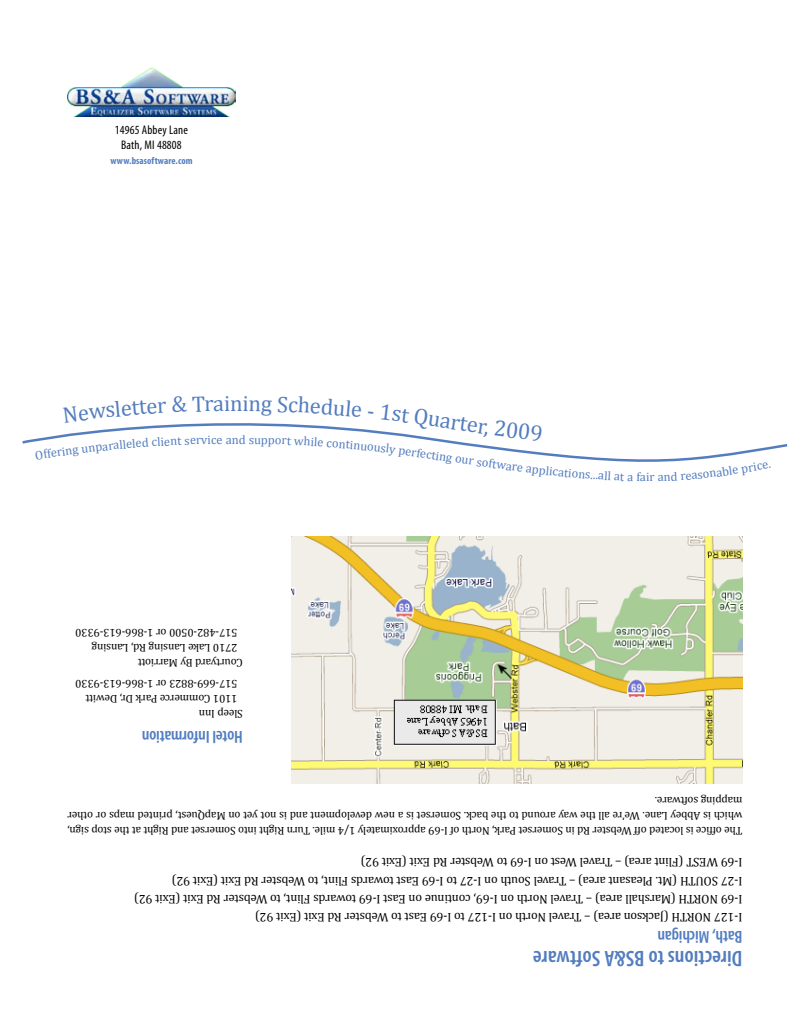
<style>
.page{position:relative;width:810px;height:1035px;background:#fff}
.page>*{position:absolute;margin:0;border:0;box-sizing:border-box;transform-origin:0 0}
.t1{font:600 condensed 22.5px "Myriad Pro";color:#537dbf}
.t2{font:22.5px "Cambria";color:#537dbf}
.t3{font:600 condensed 17.5px "Myriad Pro";letter-spacing:-.01em;color:#537dbf}
.t4{font:12.5px/18.1px "Cambria";letter-spacing:-.01em;color:#000}
.t5{font:12.5px "Cambria";color:#537dbf}
.t6{font:condensed 12.5px/15px "Myriad Pro";letter-spacing:.01em;color:#000;text-align:center}
.t7{font:11.25px/15px "Cambria";letter-spacing:-.01em;color:#000}
.t8{font:700 condensed 10px "Myriad Pro";letter-spacing:.01em;color:#537dbf}
</style>
<div class="page">
<img style="left:68px;top:68px;width:167px;height:49px">
<img style="left:292px;top:536px;width:450px;height:248px">
<svg style="left:22px;top:423px;width:766px;height:39px"></svg>
<svg style="left:35px;top:444px;width:79px;height:16px"></svg>
<svg style="left:136px;top:438px;width:21px;height:10px"></svg>
<svg style="left:185px;top:438px;width:16px;height:7px"></svg>
<svg style="left:249px;top:438px;width:18px;height:9px"></svg>
<svg style="left:294px;top:437px;width:38px;height:10px"></svg>
<svg style="left:360px;top:444px;width:36px;height:12px"></svg>
<svg style="left:381px;top:423px;width:59px;height:7px"></svg>
<svg style="left:507px;top:423px;width:35px;height:18px"></svg>
<p class="t6" style="left:115px;top:122px;width:74px">14965 Abbey Lane<br>Bath, MI 48808</p>
<p class="t8" style="left:110px;top:155px;width:84px">www.bsasoftware.com</p>
<h1 class="t2" style="left:224px;top:390px;width:20px">in</h1>
<p class="t5" style="left:113px;top:438px;width:24px;rotate:-5deg">allel</p>
<p class="t5" style="left:157px;top:434px;width:26px;rotate:-3deg">lient</p>
<p class="t5" style="left:201px;top:432px;width:23px;rotate:-1deg">vice</p>
<p class="t5" style="left:226px;top:432px;width:22px">and</p>
<p class="t5" style="left:268px;top:432px;width:24px;rotate:2deg">port</p>
<p class="t5" style="left:333px;top:436px;width:30px;rotate:5deg">ontin</p>
<h1 class="t2" style="left:442px;top:407px;width:68px;rotate:8deg">arter, 2</h1>
<p class="t5" style="left:400px;top:443px;width:24px;rotate:8deg">perf</p>
<p class="t5" style="left:421px;top:446px;width:34px;rotate:9deg">ecting</p>
<p class="t5" style="left:456px;top:451px;width:53px;rotate:8deg">our softw</p>
<p class="t5" style="left:507px;top:458px;width:42px;rotate:7deg">are app</p>
<p class="t5" style="left:547px;top:463px;width:24px;rotate:6deg">licat</p>
<p class="t5" style="left:569px;top:465px;width:24px;rotate:5deg">ions</p>
<p class="t5" style="left:591px;top:467px;width:15px;rotate:4deg">...a</p>
<p class="t5" style="left:640px;top:470px;width:11px">ai</p>
<p class="t7" style="left:238px;top:671px;width:164px;text-indent:-5px;rotate:-180deg">Courtyard By Marriott<br>2710 Lake Lansing Rd, Lansing<br>517-482-0500 or 1-866-613-9330</p>
<p class="t7" style="left:238px;top:721px;width:164px;text-indent:-5px;rotate:-180deg">Sleep Inn<br>1101 Commerce Park Dr, Dewitt<br>517-669-8823 or 1-866-613-9330</p>
<h2 class="t3" style="left:243px;top:747px;width:102px;rotate:-180deg">Hotel Information</h2>
<p class="t5" style="left:728px;top:463px;width:30px;rotate:-9deg">le pri</p>
<p class="t7" style="left:742px;top:838px;width:677px;text-align:justify;rotate:-180deg">The office is located off Webster Rd in Somerset Park, North of I-69 approximately 1/4 mile. Turn Right into Somerset and Right at the stop sign, which is Abbey Lane. We’re all the way around to the back. Somerset is a new development and is not yet on MapQuest, printed maps or other mapping software.</p>
<p class="t4" style="left:742px;top:926px;width:610px;rotate:-180deg">I-127 NORTH (Jackson area) – Travel North on I-127 to I-69 East to Webster Rd Exit (Exit 92)<br>I-69 NORTH (Marshall area) – Travel North on I-69, continue on East I-69 towards Flint, to Webster Rd Exit (Exit 92)<br>I-27 SOUTH (Mt. Pleasant area) – Travel South on I-27 to I-69 East towards Flint, to Webster Rd Exit (Exit 92)<br>I-69 WEST (Flint area) – Travel West on I-69 to Webster Rd Exit (Exit 92)</p>
<h2 class="t3" style="left:742px;top:948px;width:86px;rotate:-180deg">Bath, Michigan</h2>
<h1 class="t1" style="left:742px;top:972px;width:211px;rotate:-180deg">Directions to BS&amp;A Software</h1>
</div>
